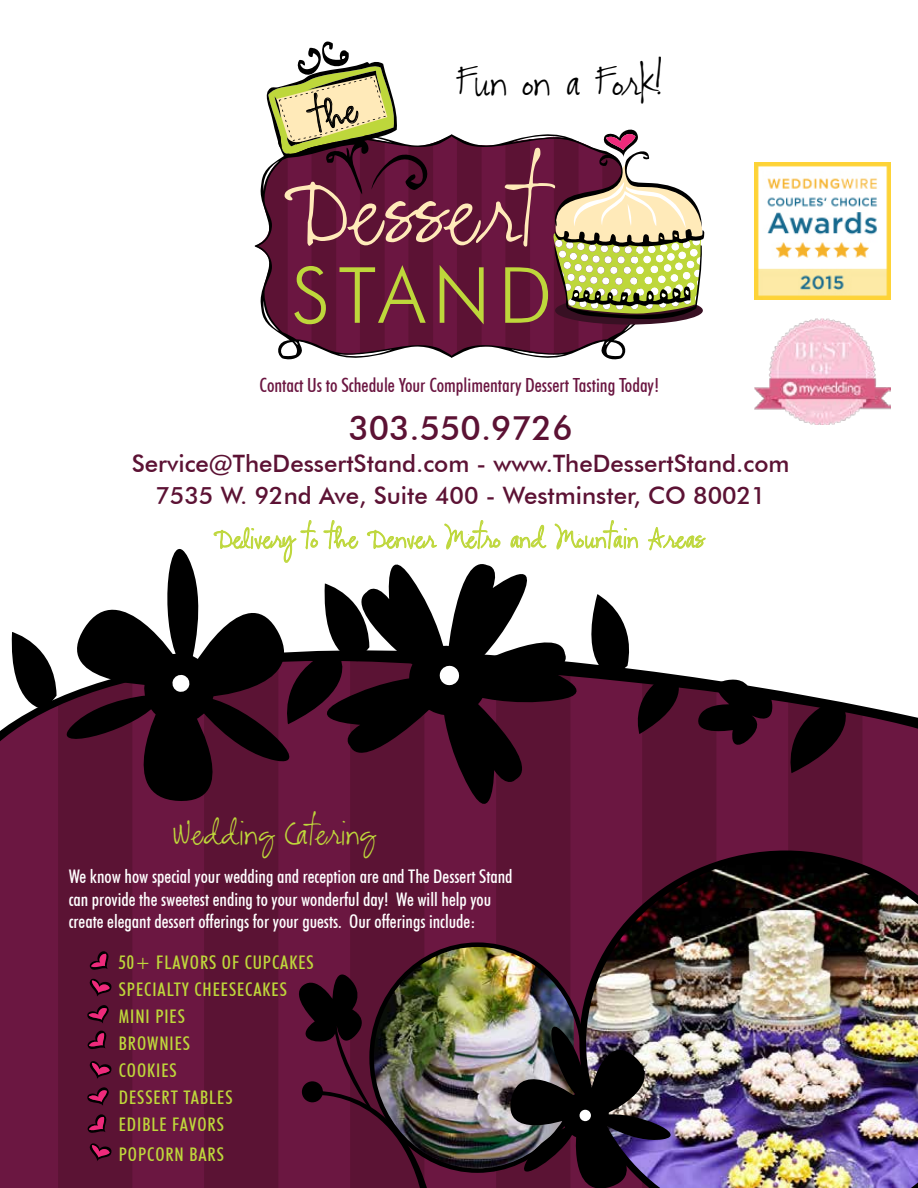
<style>
.page{position:relative;width:918px;height:1188px;background:#fff}
.page>*{position:absolute;margin:0;border:0;box-sizing:border-box;transform-origin:0 0}
.t1{font:94.95px "CK Alis Hand";color:#ffeab9}
.t2{font:300 77.55px "Futura BT";letter-spacing:.1em;color:#bed73b}
.t3{font:41.25px "CK Alis Hand";color:#000}
.t4{font:500 33.75px "Futura BT";color:#5c1234}
.t5{font:33px "CK Alis Hand";color:#bed73b}
.t6{font:27px "CK Alis Hand";color:#bed73b}
.t7{font:500 24px/31.8px "Futura BT";color:#5c1234;text-align:center}
.t8{font:500 condensed 19.5px "Futura BT";color:#6b1641}
.t9{font:500 condensed 18.75px/22.5px "Futura BT";color:#fff}
.t10{font:500 condensed 18.75px/27px "Futura BT";letter-spacing:.05em;color:#bed73b}
</style>
<div class="page">
<img style="left:0;top:520px;width:918px;height:668px">
<div style="left:302px;top:1081px;width:21px;height:21px;background:#000;border-radius:50%"></div>
<img style="left:754px;top:318px;width:137px;height:106px">
<img style="left:754px;top:163px;width:137px;height:137px">
<svg style="left:256px;top:41px;width:449px;height:318px"></svg>
<h3 class="t3" style="left:456px;top:57px;width:213px">Fun on a Fork!</h3>
<h1 class="t1" style="left:283px;top:154px;width:257px">Dessert</h1>
<h2 class="t2" style="left:292px;top:248px;width:262px">STAND</h2>
<p class="t8" style="left:260px;top:373px;width:401px">Contact Us to Schedule Your Complimentary Dessert Tasting Today!</p>
<h3 class="t4" style="left:349px;top:408px;width:226px">303.550.9726</h3>
<p class="t7" style="left:132px;top:448px;width:659px">Service@TheDessertStand.com - www.TheDessertStand.com<br>7535 W. 92nd Ave, Suite 400 - Westminster, CO 80021</p>
<h3 class="t6" style="left:214px;top:522px;width:492px">Delivery to the Denver Metro and Mountain Areas</h3>
<h3 class="t5" style="left:173px;top:813px;width:203px">Wedding Catering</h3>
<p class="t9" style="left:69px;top:865px;width:445px">We know how special your wedding and reception are and The Dessert Stand can provide the sweetest ending to your wonderful day! We will help you create elegant dessert offerings for your guests. Our offerings include:</p>
<p class="t10" style="left:119px;top:948px;width:197px">50+ FLAVORS OF CUPCAKES<br>SPECIALTY CHEESECAKES<br>MINI PIES<br>BROWNIES<br>COOKIES<br>DESSERT TABLES<br>EDIBLE FAVORS</p>
<p class="t10" style="left:119px;top:1140px;width:107px">POPCORN BARS</p>
</div>
